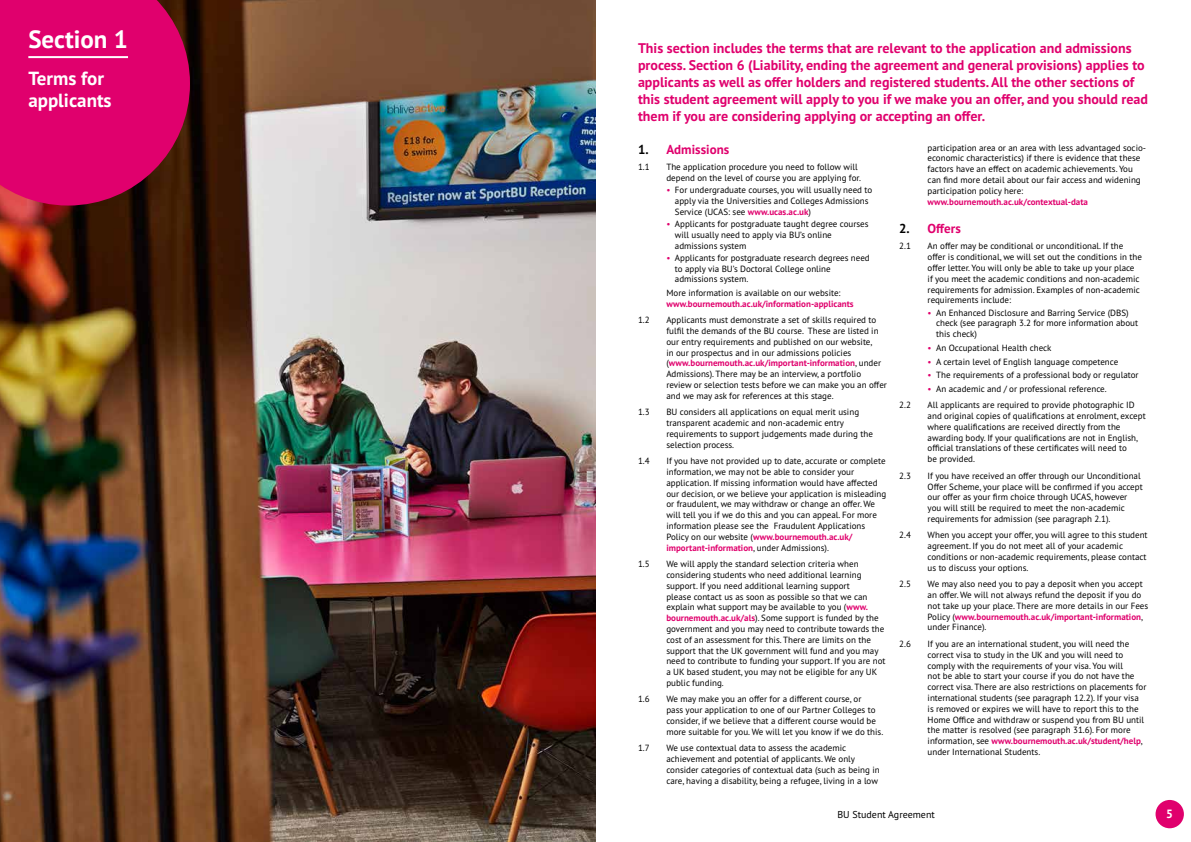
<style>
.page{position:relative;width:1191px;height:842px;background:#fff}
.page>*{position:absolute;margin:0;border:0;box-sizing:border-box;transform-origin:0 0}
.t1{font:700 25px "PT Sans Pro";color:#fff}
.t2{font:700 19px/22.8px "PT Sans Pro";color:#fff}
.t3{font:700 14px/16.8px "PT Sans Pro";color:#e0006d}
.t4{font:700 13px "PT Sans Pro";color:#e0006d}
.t5{font:700 12px "PT Sans Pro";color:#fff}
.t6{font:10px "PT Sans Pro";color:#000}
.t7{font:9px/10.8px "PT Sans Pro";color:#000}
.t8{font:700 9px "PT Sans Pro";color:#e0006d}
.s1{color:#000}
.s2{color:#e0006d}
.s3{font-weight:700;color:#e0006d}
</style>
<div class="page">
<img style="left:0;top:0;width:595px;height:842px">
<div style="left:1155px;top:800px;width:28px;height:28px;background:#e0006d;border-radius:50%"></div>
<svg style="left:0;top:0;width:190px;height:206px;background:#cd0361"></svg>
<hr style="left:28px;top:56px;width:100px;height:2px;background:#fff">
<h1 class="t1" style="left:28px;top:22px;width:101px">Section 1</h1>
<h2 class="t2" style="left:28px;top:66px;width:85px">Terms for applicants</h2>
<p class="t3" style="left:638px;top:40px;width:511px">This section includes the terms that are relevant to the application and admissions process. Section 6 (Liability, ending the agreement and general provisions) applies to applicants as well as offer holders and registered students. All the other sections of this student agreement will apply to you if we make you an offer, and you should read them if you are considering applying or accepting an offer.</p>
<h3 class="t4" style="left:638px;top:141px;width:93px"><span class="s1">1.</span> Admissions</h3>
<p class="t7" style="left:638px;top:161px;width:13px">1.1</p>
<p class="t7" style="left:666px;top:161px;width:196px">The application procedure you need to follow will depend on the level of course you are applying for.</p>
<p class="t7" style="left:675px;top:184px;width:199px;text-indent:-9px"><span class="s2">•</span> For undergraduate courses, you will usually need to apply via the Universities and Colleges Admissions<br>Service (UCAS: see <span class="s3">www.ucas.ac.uk</span>)</p>
<p class="t7" style="left:675px;top:218px;width:195px;text-indent:-9px"><span class="s2">•</span> Applicants for postgraduate taught degree courses will usually need to apply via BU’s online admissions system</p>
<p class="t7" style="left:675px;top:252px;width:196px;text-indent:-9px"><span class="s2">•</span> Applicants for postgraduate research degrees need to apply via BU’s Doctoral College online admissions system.</p>
<p class="t7" style="left:666px;top:287px;width:176px">More information is available on our website:</p>
<p class="t8" style="left:666px;top:298px;width:189px">www.bournemouth.ac.uk/information-applicants</p>
<p class="t7" style="left:638px;top:314px;width:13px">1.2</p>
<p class="t7" style="left:666px;top:314px;width:222px">Applicants must demonstrate a set of skills required to fulfil the demands of the BU course. These are listed in our entry requirements and published on our website,<br>in our prospectus and in our admissions policies (<span class="s3">www.bournemouth.ac.uk/important-information</span>, under Admissions). There may be an interview, a portfolio review or selection tests before we can make you an offer and we may ask for references at this stage.</p>
<p class="t7" style="left:638px;top:407px;width:13px">1.3</p>
<p class="t7" style="left:666px;top:407px;width:208px">BU considers all applications on equal merit using transparent academic and non-academic entry requirements to support judgements made during the selection process.</p>
<p class="t7" style="left:638px;top:455px;width:13px">1.4</p>
<p class="t7" style="left:666px;top:455px;width:221px">If you have not provided up to date, accurate or complete information, we may not be able to consider your application. If missing information would have affected our decision, or we believe your application is misleading or fraudulent, we may withdraw or change an offer. We will tell you if we do this and you can appeal. For more information please see the Fraudulent Applications Policy on our website (<span class="s3">www.bournemouth.ac.uk/ important-information</span>, under Admissions).</p>
<p class="t7" style="left:638px;top:558px;width:13px">1.5</p>
<p class="t7" style="left:666px;top:558px;width:221px">We will apply the standard selection criteria when considering students who need additional learning support. If you need additional learning support<br>please contact us as soon as possible so that we can explain what support may be available to you (<span class="s3">www. bournemouth.ac.uk/als</span>). Some support is funded by the government and you may need to contribute towards the cost of an assessment for this. There are limits on the support that the UK government will fund and you may need to contribute to funding your support. If you are not a UK based student, you may not be eligible for any UK public funding.</p>
<p class="t7" style="left:638px;top:694px;width:13px">1.6</p>
<p class="t7" style="left:666px;top:694px;width:218px">We may make you an offer for a different course, or<br>pass your application to one of our Partner Colleges to consider, if we believe that a different course would be more suitable for you. We will let you know if we do this.</p>
<p class="t7" style="left:638px;top:742px;width:13px">1.7</p>
<p class="t7" style="left:666px;top:742px;width:215px">We use contextual data to assess the academic achievement and potential of applicants. We only consider categories of contextual data (such as being in care, having a disability, being a refugee, living in a low</p>
<p class="t7" style="left:927px;top:142px;width:220px">participation area or an area with less advantaged socio&shy;economic characteristics) if there is evidence that these factors have an effect on academic achievements. You can find more detail about our fair access and widening participation policy here:</p>
<p class="t8" style="left:927px;top:195px;width:162px">www.bournemouth.ac.uk/contextual-data</p>
<h3 class="t4" style="left:899px;top:220px;width:63px"><span class="s1">2.</span> Offers</h3>
<p class="t7" style="left:899px;top:241px;width:13px">2.1</p>
<p class="t7" style="left:927px;top:241px;width:216px">An offer may be conditional or unconditional. If the offer is conditional, we will set out the conditions in the offer letter. You will only be able to take up your place if you meet the academic conditions and non-academic requirements for admission. Examples of non-academic requirements include:</p>
<p class="t7" style="left:936px;top:307px;width:203px;text-indent:-9px"><span class="s2">•</span> An Enhanced Disclosure and Barring Service (DBS) check (see paragraph 3.2 for more information about this check)</p>
<p class="t7" style="left:927px;top:342px;width:125px"><span class="s2">•</span> An Occupational Health check</p>
<p class="t7" style="left:927px;top:356px;width:192px"><span class="s2">•</span> A certain level of English language competence</p>
<p class="t7" style="left:927px;top:369px;width:213px"><span class="s2">•</span> The requirements of a professional body or regulator</p>
<p class="t7" style="left:927px;top:383px;width:181px"><span class="s2">•</span> An academic and / or professional reference.</p>
<p class="t7" style="left:899px;top:399px;width:13px">2.2</p>
<p class="t7" style="left:927px;top:399px;width:220px">All applicants are required to provide photographic ID and original copies of qualifications at enrolment, except where qualifications are received directly from the awarding body. If your qualifications are not in English, official translations of these certificates will need to<br>be provided.</p>
<p class="t7" style="left:899px;top:470px;width:13px">2.3</p>
<p class="t7" style="left:927px;top:470px;width:217px">If you have received an offer through our Unconditional Offer Scheme, your place will be confirmed if you accept our offer as your firm choice through UCAS, however you will still be required to meet the non-academic requirements for admission (see paragraph 2.1).</p>
<p class="t7" style="left:899px;top:530px;width:13px">2.4</p>
<p class="t7" style="left:927px;top:530px;width:221px">When you accept your offer, you will agree to this student agreement. If you do not meet all of your academic conditions or non-academic requirements, please contact us to discuss your options.</p>
<p class="t7" style="left:899px;top:578px;width:13px">2.5</p>
<p class="t7" style="left:927px;top:578px;width:222px">We may also need you to pay a deposit when you accept an offer. We will not always refund the deposit if you do not take up your place. There are more details in our Fees Policy (<span class="s3">www.bournemouth.ac.uk/important-information</span>, under Finance).</p>
<p class="t7" style="left:899px;top:638px;width:13px">2.6</p>
<p class="t7" style="left:927px;top:638px;width:220px">If you are an international student, you will need the correct visa to study in the UK and you will need to comply with the requirements of your visa. You will<br>not be able to start your course if you do not have the correct visa. There are also restrictions on placements for international students (see paragraph 12.2). If your visa is removed or expires we will have to report this to the Home Office and withdraw or suspend you from BU until the matter is resolved (see paragraph 31.6). For more information, see <span class="s3">www.bournemouth.ac.uk/student/help</span>, under International Students.</p>
<p class="t6" style="left:837px;top:807px;width:99px">BU Student Agreement</p>
<h3 class="t5" style="left:1166px;top:806px;width:8px">5</h3>
</div>
